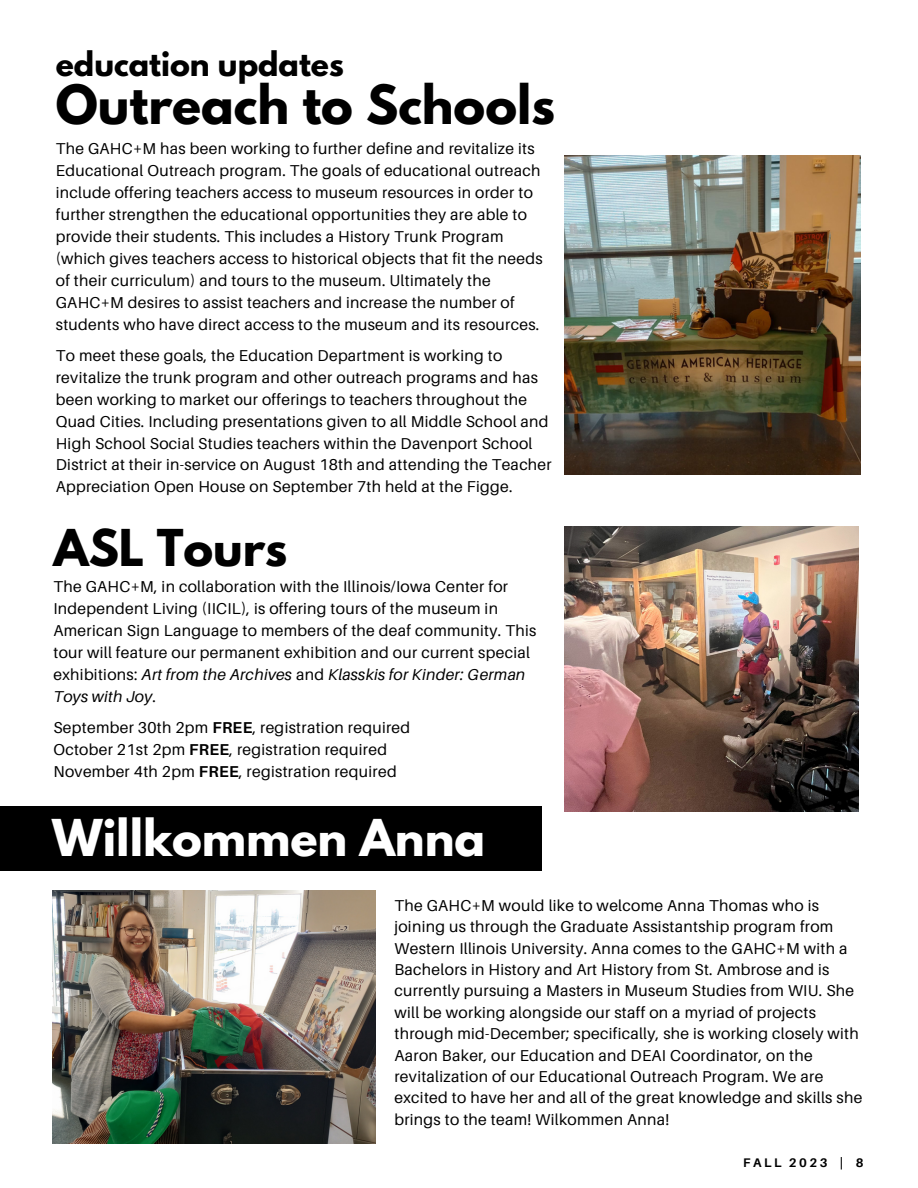
<style>
.page{position:relative;width:918px;height:1188px;background:#fff}
.page>*{position:absolute;margin:0;border:0;box-sizing:border-box;transform-origin:0 0}
.t1{font:700 48px "League Spartan";color:#000}
.t2{font:700 45px "League Spartan";color:#fff}
.t3{font:700 45px "League Spartan";color:#000}
.t4{font:700 30px "League Spartan";color:#000}
.t5{font:15.75px/21.9px "Aileron";letter-spacing:.02em;color:#000}
.t6{font:700 12.45px "Aileron";letter-spacing:.2em;color:#000}
.s1{font-style:italic}
.s2{font-weight:700}
</style>
<div class="page">
<img style="left:565px;top:156px;width:295px;height:318px">
<img style="left:53px;top:890px;width:323px;height:253px">
<img style="left:565px;top:526px;width:293px;height:285px">
<div style="left:0;top:807px;width:542px;height:64px;background:#000"></div>
<p class="t4" style="left:56px;top:49px;width:289px">education updates</p>
<p class="t1" style="left:56px;top:80px;width:501px">Outreach to Schools</p>
<p class="t5" style="left:56px;top:138px;width:488px">The GAHC+M has been working to further define and revitalize its Educational Outreach program. The goals of educational outreach include offering teachers access to museum resources in order to further strengthen the educational opportunities they are able to provide their students. This includes a History Trunk Program (which gives teachers access to historical objects that fit the needs of their curriculum) and tours to the museum. Ultimately the GAHC+M desires to assist teachers and increase the number of students who have direct access to the museum and its resources.</p>
<p class="t5" style="left:56px;top:344px;width:497px">To meet these goals, the Education Department is working to revitalize the trunk program and other outreach programs and has been working to market our offerings to teachers throughout the Quad Cities. Including presentations given to all Middle School and High School Social Studies teachers within the Davenport School District at their in-service on August 18th and attending the Teacher Appreciation Open House on September 7th held at the Figge.</p>
<p class="t3" style="left:53px;top:525px;width:235px">ASL Tours</p>
<p class="t5" style="left:53px;top:576px;width:484px">The GAHC+M, in collaboration with the Illinois/Iowa Center for Independent Living (IICIL), is offering tours of the museum in American Sign Language to members of the deaf community. This tour will feature our permanent exhibition and our current special exhibitions: <span class="s1">Art from the Archives</span> and <span class="s1">Klasskis for Kinder: German Toys with Joy</span>.</p>
<p class="t5" style="left:53px;top:716px;width:358px">September 30th 2pm <span class="s2">FREE</span>, registration required</p>
<p class="t5" style="left:53px;top:738px;width:335px">October 21st 2pm <span class="s2">FREE</span>, registration required</p>
<p class="t5" style="left:53px;top:760px;width:345px">November 4th 2pm <span class="s2">FREE</span>, registration required</p>
<p class="t2" style="left:52px;top:816px;width:434px">Willkommen Anna</p>
<p class="t5" style="left:394px;top:894px;width:469px;line-height:21.3px">The GAHC+M would like to welcome Anna Thomas who is joining us through the Graduate Assistantship program from Western Illinois University. Anna comes to the GAHC+M with a Bachelors in History and Art History from St. Ambrose and is currently pursuing a Masters in Museum Studies from WIU. She will be working alongside our staff on a myriad of projects through mid-December; specifically, she is working closely with Aaron Baker, our Education and DEAI Coordinator, on the revitalization of our Educational Outreach Program. We are excited to have her and all of the great knowledge and skills she brings to the team! Wilkommen Anna!</p>
<p class="t6" style="left:743px;top:1155px;width:122px">FALL 2023 | 8</p>
</div>
